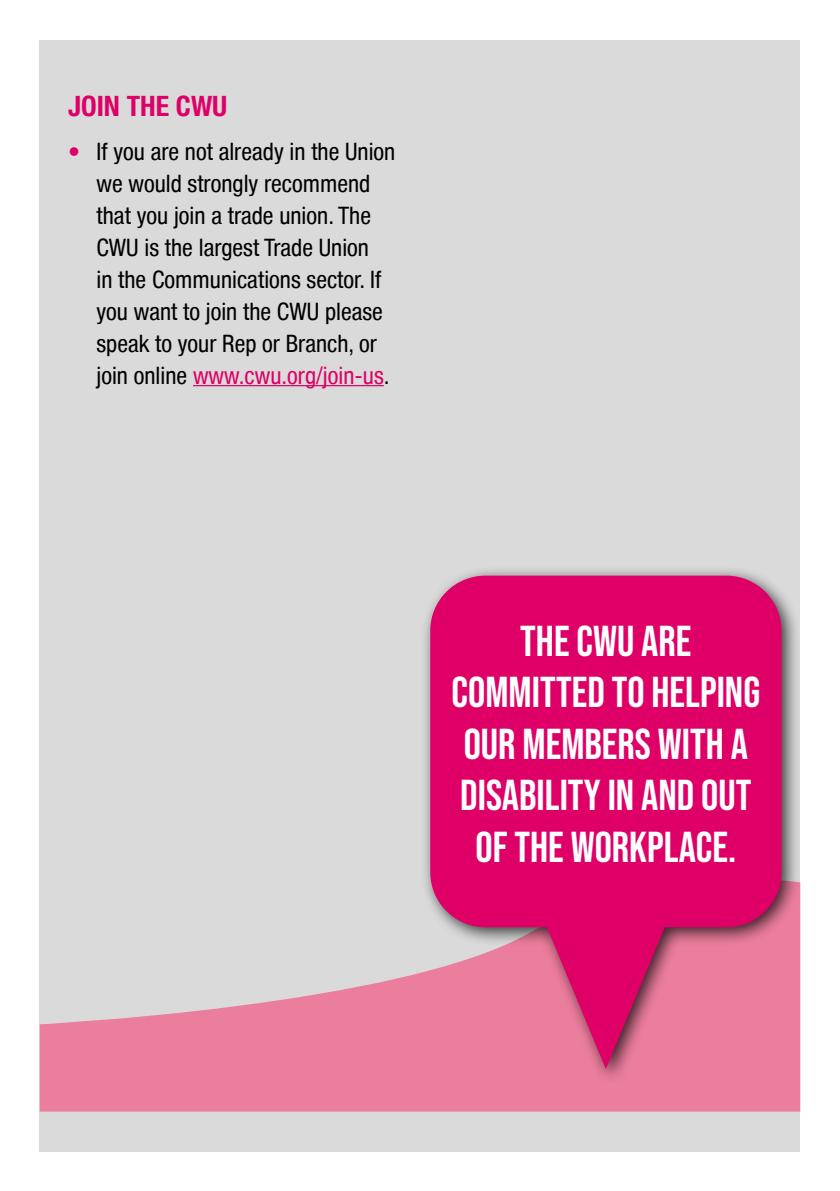
<style>
.page{position:relative;width:840px;height:1191px;background:#fff}
.page>*{position:absolute;margin:0;border:0;box-sizing:border-box;transform-origin:0 0}
.t1{font:43px/51.6px "Bebas Neue";color:#fff;text-align:center}
.t2{font:700 condensed 28px "Helvetica Neue Condensed";color:#df0067}
.t3{font:condensed 24px/32px "Helvetica Neue Condensed";color:#000}
.s1{color:#df0067}
</style>
<div class="page">
<div style="left:40px;top:40px;width:759px;height:1111px;background:#dadada"></div>
<svg style="left:40px;top:973px;width:759px;height:138px;fill:#eb7d9d"></svg>
<div style="left:420px;top:565px;width:381px;height:521px;background:#000;opacity:.75"></div>
<svg style="left:430px;top:575px;width:351px;height:494px;fill:#df0067"></svg>
<hr style="left:193px;top:385px;width:190px;height:1px;background:#df0067">
<p class="t2" style="left:68px;top:89px;width:161px">JOIN THE CWU</p>
<p class="t3" style="left:96px;top:135px;width:300px;text-indent:-28px"><span class="s1">•</span> If you are not already in the Union we would strongly recommend that you join a trade union. The<br>CWU is the largest Trade Union<br>in the Communications sector. If you want to join the CWU please speak to your Rep or Branch, or join online <span class="s1">www.cwu.org/join-us</span>.</p>
<h1 class="t1" style="left:451px;top:614px;width:310px">THE CWU ARE<br>COMMITTED TO HELPING<br>OUR MEMBERS WITH A<br>DISABILITY IN AND OUT<br>OF THE WORKPLACE.</h1>
</div>
